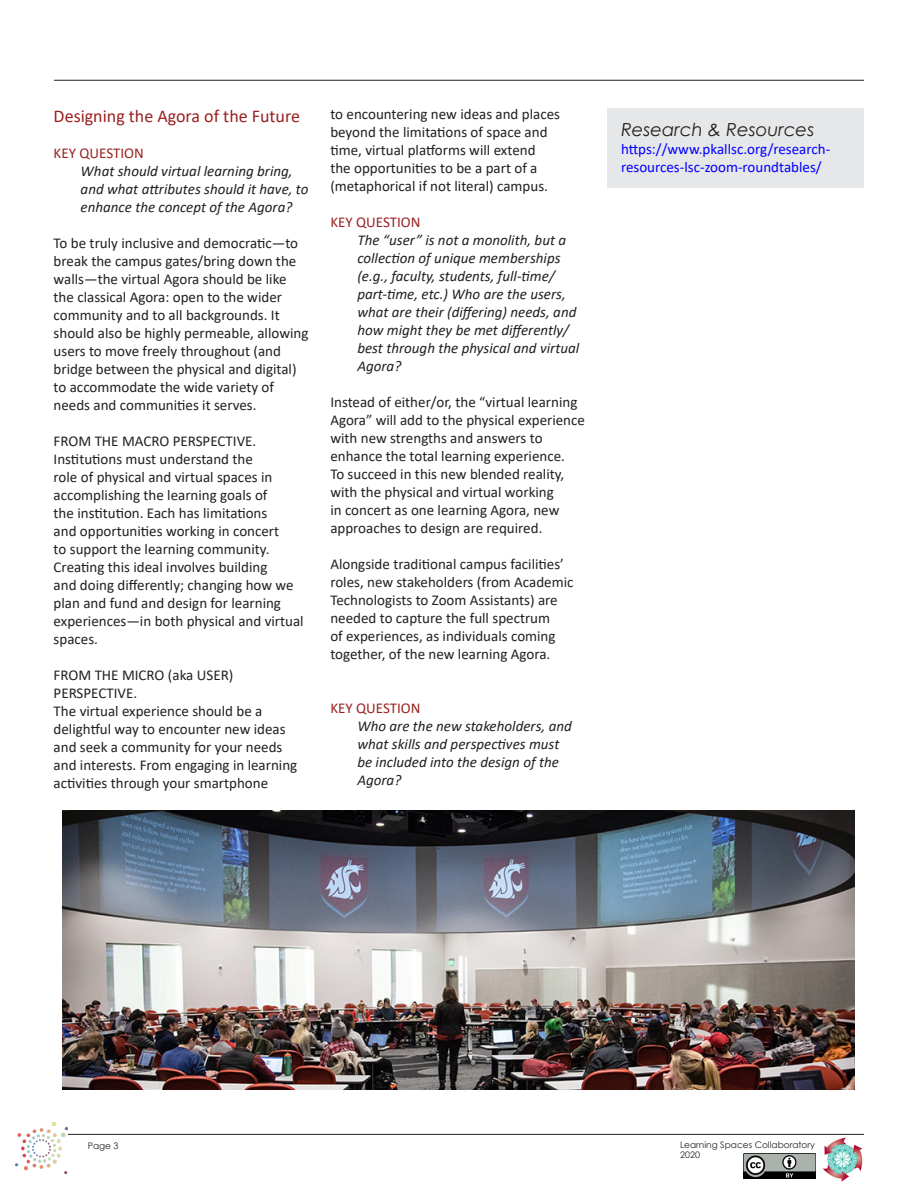
<style>
.page{position:relative;width:918px;height:1188px;background:#fff}
.page>*{position:absolute;margin:0;border:0;box-sizing:border-box;transform-origin:0 0}
.t1{font:18px "Calibri";color:#9a2021}
.t2{font:italic 18px "Century Gothic";color:#231f20}
.Body_Text{font:15px/18px "Calibri";color:#231f20}
.Body_Text_Indent_Ita{font:italic 15px/18px "Calibri";color:#231f20}
.Body_Text-2{font:15px/18px "Calibri";color:#00f}
.t3{font:15px "Calibri";color:#9a2021}
.t4{font:9px/10.8px "Century Gothic";color:#231f20}
</style>
<div class="page">
<img style="left:822px;top:1137px;width:41px;height:45px">
<img style="left:743px;top:1153px;width:73px;height:26px">
<hr style="left:54px;top:1134px;width:810px;height:1px;background:#231f20">
<hr style="left:54px;top:80px;width:810px;height:1px;background:#231f20">
<img style="left:15px;top:1122px;width:53px;height:52px">
<img style="left:62px;top:810px;width:793px;height:280px">
<div style="left:608px;top:109px;width:256px;height:79px;background:#e6e7e9"></div>
<p class="t1" style="left:54px;top:103px;width:248px">Designing the Agora of the Future</p>
<p class="t3" style="left:54px;top:142px;width:92px">KEY QUESTION</p>
<p class="Body_Text_Indent_Ita" style="left:81px;top:161px;width:229px">What should virtual learning bring, and what attributes should it have, to enhance the concept of the Agora?</p>
<p class="Body_Text" style="left:54px;top:233px;width:256px">To be truly inclusive and democratic—to break the campus gates/bring down the walls—the virtual Agora should be like the classical Agora: open to the wider community and to all backgrounds. It should also be highly permeable, allowing users to move freely throughout (and bridge between the physical and digital) to accommodate the wide variety of needs and communities it serves.</p>
<p class="Body_Text" style="left:54px;top:431px;width:204px">FROM THE MACRO PERSPECTIVE.</p>
<p class="Body_Text" style="left:54px;top:449px;width:252px">Institutions must understand the<br>role of physical and virtual spaces in accomplishing the learning goals of<br>the institution. Each has limitations<br>and opportunities working in concert<br>to support the learning community.<br>Creating this ideal involves building<br>and doing differently; changing how we plan and fund and design for learning experiences—in both physical and virtual spaces.</p>
<p class="Body_Text" style="left:54px;top:665px;width:181px">FROM THE MICRO (aka USER)<br>PERSPECTIVE.</p>
<p class="Body_Text" style="left:54px;top:701px;width:245px">The virtual experience should be a delightful way to encounter new ideas and seek a community for your needs and interests. From engaging in learning activities through your smartphone</p>
<p class="Body_Text" style="left:330px;top:105px;width:231px">to encountering new ideas and places beyond the limitations of space and time, virtual platforms will extend<br>the opportunities to be a part of a (metaphorical if not literal) campus.</p>
<p class="t3" style="left:330px;top:212px;width:92px">KEY QUESTION</p>
<p class="Body_Text_Indent_Ita" style="left:357px;top:231px;width:223px">The “user” is not a monolith, but a collection of unique memberships (e.g., faculty, students, full-time/ part-time, etc.) Who are the users, what are their (differing) needs, and how might they be met differently/ best through the physical and virtual<br>Agora?</p>
<p class="Body_Text" style="left:330px;top:393px;width:256px">Instead of either/or, the “virtual learning Agora” will add to the physical experience with new strengths and answers to enhance the total learning experience.<br>To succeed in this new blended reality, with the physical and virtual working<br>in concert as one learning Agora, new approaches to design are required.</p>
<p class="Body_Text" style="left:330px;top:555px;width:245px">Alongside traditional campus facilities’ roles, new stakeholders (from Academic Technologists to Zoom Assistants) are needed to capture the full spectrum<br>of experiences, as individuals coming together, of the new learning Agora.</p>
<p class="t3" style="left:330px;top:698px;width:92px">KEY QUESTION</p>
<p class="Body_Text_Indent_Ita" style="left:357px;top:717px;width:216px">Who are the new stakeholders, and what skills and perspectives must be included into the design of the<br>Agora?</p>
<p class="t2" style="left:621px;top:117px;width:195px">Research &amp; Resources</p>
<p class="Body_Text-2" style="left:621px;top:139px;width:211px">https://www.pkallsc.org/research&shy;resources-lsc-zoom-roundtables/</p>
<p class="t4" style="left:88px;top:1140px;width:32px">Page 3</p>
<p class="t4" style="left:680px;top:1139px;width:136px">Learning Spaces Collaboratory<br>2020</p>
</div>
